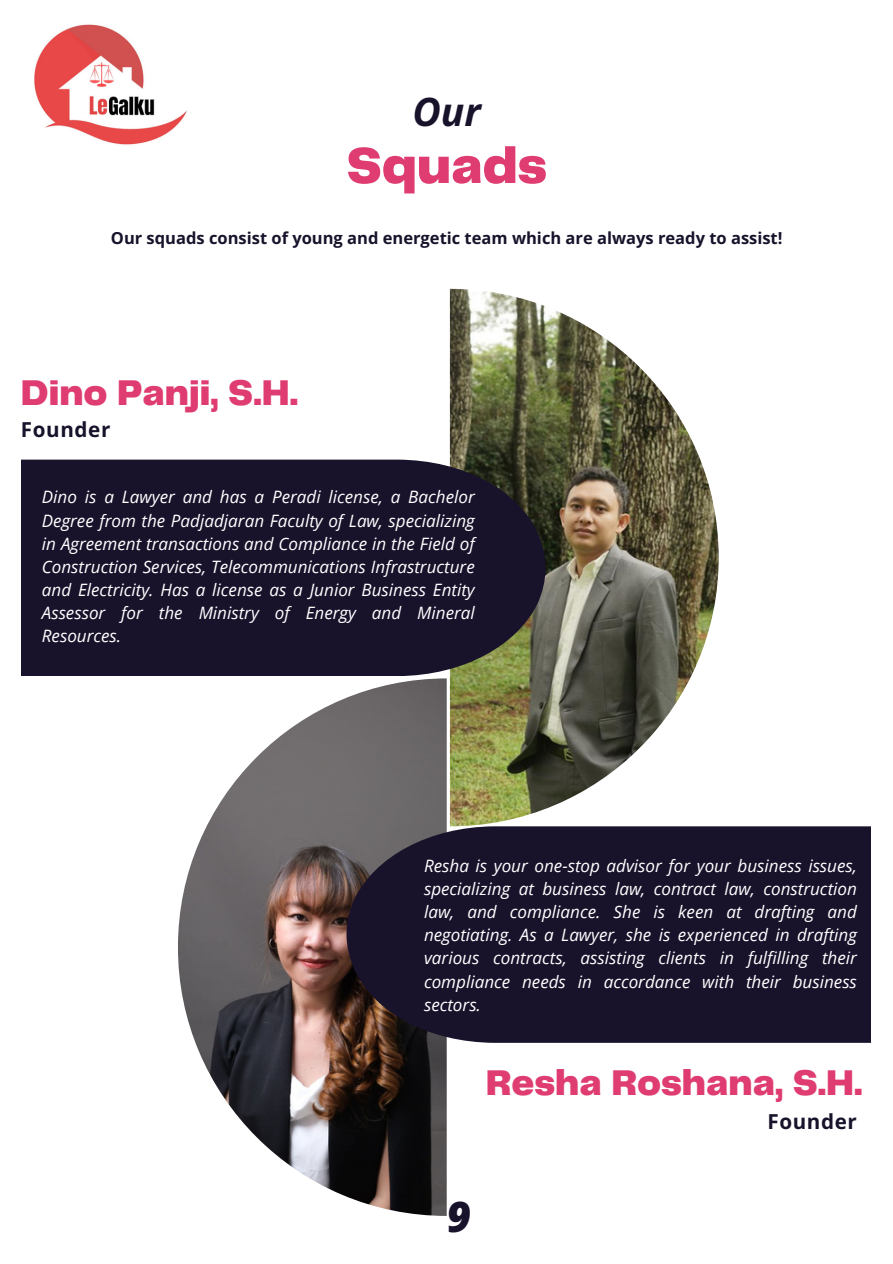
<style>
.page{position:relative;width:893px;height:1264px;background:#fff}
.page>*{position:absolute;margin:0;border:0;box-sizing:border-box;transform-origin:0 0}
.t1{font:900 52.5px "Telegraf";color:#df3c71}
.t2{font:italic 800 41.7px "Open Sans";color:#18122b}
.t3{font:italic 700 39px "Open Sans";color:#18122b}
.t4{font:900 37.05px "Telegraf";color:#df3c71}
.t5{font:700 20.55px "Open Sans";letter-spacing:.03em;color:#18122b}
.t6{font:italic 17.1px/23.1px "Open Sans";color:#fff;text-align:justify}
.t7{font:700 16.5px "Open Sans";color:#18122b}
</style>
<div class="page">
<img style="left:450px;top:289px;width:268px;height:537px">
<div style="left:21px;top:459px;width:524px;height:217px;background:#18122b"></div>
<img style="left:178px;top:678px;width:268px;height:537px">
<div style="left:346px;top:826px;width:524px;height:216px;background:#18122b"></div>
<img style="left:34px;top:24px;width:153px;height:121px">
<p class="t3" style="left:412px;top:84px;width:70px">Our</p>
<h2 class="t1" style="left:346px;top:143px;width:202px">Squads</h2>
<p class="t7" style="left:111px;top:227px;width:673px">Our squads consist of young and energetic team which are always ready to assist!</p>
<p class="t4" style="left:21px;top:377px;width:279px">Dino Panji, S.H.</p>
<h3 class="t5" style="left:21px;top:415px;width:91px">Founder</h3>
<h2 class="t6" style="left:42px;top:485px;width:434px">Dino is a Lawyer and has a Peradi license, a Bachelor Degree from the Padjadjaran Faculty of Law, specializing in Agreement transactions and Compliance in the Field of Construction Services, Telecommunications Infrastructure and Electricity. Has a license as a Junior Business Entity Assessor for the Ministry of Energy and Mineral Resources.</h2>
<h3 class="t6" style="left:424px;top:853px;width:434px">Resha is your one-stop advisor for your business issues, specializing at business law, contract law, construction law, and compliance. She is keen at drafting and negotiating. As a Lawyer, she is experienced in drafting various contracts, assisting clients in fulfilling their compliance needs in accordance with their business sectors.</h3>
<p class="t4" style="left:486px;top:1066px;width:378px">Resha Roshana, S.H.</p>
<h2 class="t5" style="left:767px;top:1106px;width:91px">Founder</h2>
<p class="t2" style="left:446px;top:1186px;width:26px">9</p>
</div>
